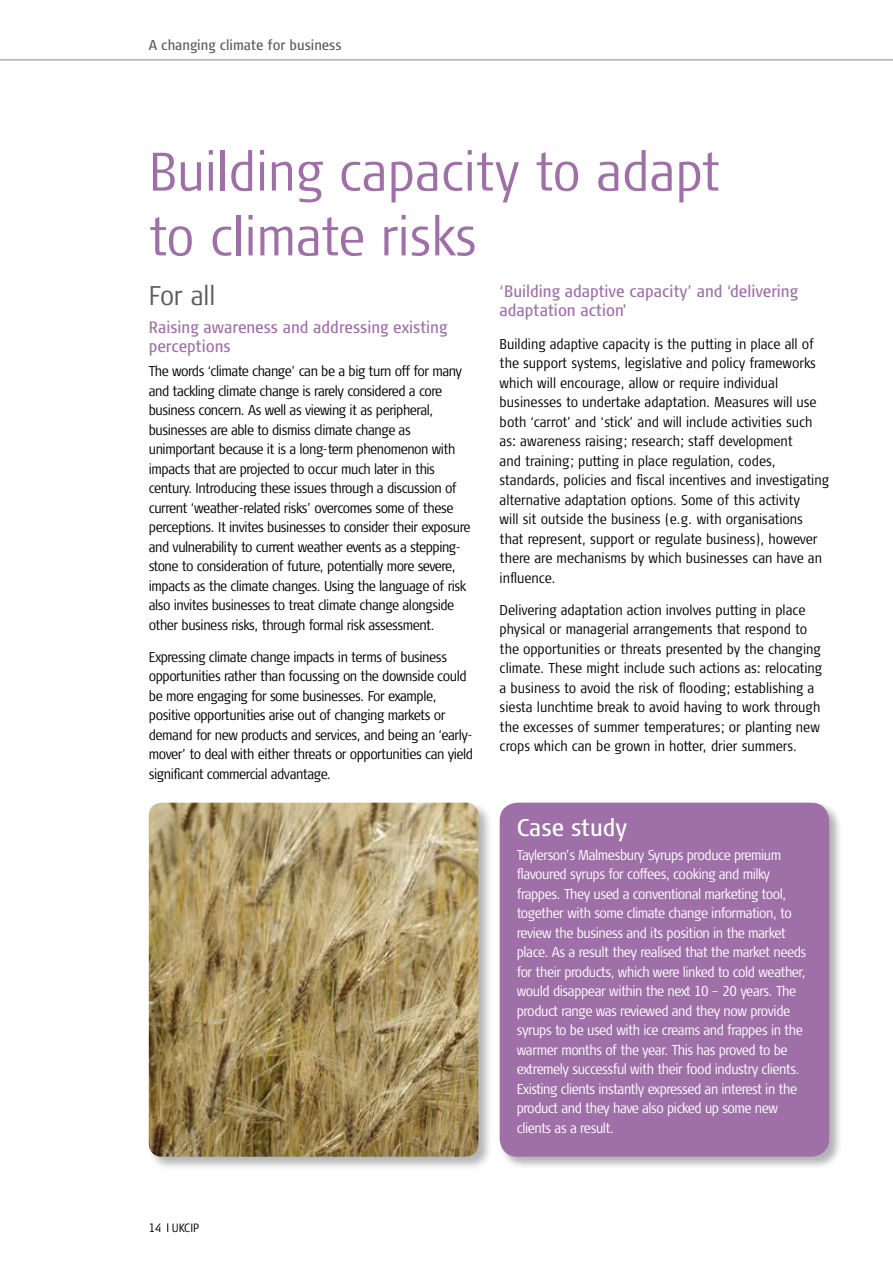
<style>
.page{position:relative;width:893px;height:1263px;background:#fff}
.page>*{position:absolute;margin:0;border:0;box-sizing:border-box;transform-origin:0 0}
.t1{font:300 54px/64.8px "Signa Cond Column";color:#9e70a7}
.t2{font:300 27px "Signa Cond Column";letter-spacing:-.005em;color:#5c5b60}
.t3{font:24px "Signa Cond Column";color:#fff}
.t4{font:16.5px/19.5px "Signa Cond Column";color:#9e70a7}
.t5{font:300 14.25px/19.5px "Signa Cond Column";letter-spacing:-.03em;color:#000}
.t6{font:300 14.25px/19.5px "Signa Cond Column";color:#000}
.t7{font:300 14.25px/19.5px "Signa Cond Column";letter-spacing:-.03em;color:#fff}
.t8{font:14.25px "Signa Cond Column";color:#5c5b60}
.t9{font:300 12px "Signa Cond Column";color:#000}
</style>
<div class="page">
<hr style="left:0;top:60px;width:893px;height:1px;background:#9e70a7">
<div style="left:498px;top:801px;width:344px;height:368px;background:#000;opacity:.3"></div>
<div style="left:500px;top:803px;width:329px;height:354px;background:#9e70a7;border-radius:18px"></div>
<div style="left:147px;top:801px;width:346px;height:370px;background:#000;opacity:.3"></div>
<img style="left:149px;top:803px;width:329px;height:354px">
<p class="t8" style="left:149px;top:37px;width:194px">A changing climate for business</p>
<h1 class="t1" style="left:149px;top:140px;width:573px">Building capacity to adapt to climate risks</h1>
<h2 class="t2" style="left:149px;top:280px;width:68px">For all</h2>
<p class="t4" style="left:149px;top:318px;width:300px">Raising awareness and addressing existing perceptions</p>
<p class="t5" style="left:149px;top:362px;width:323px">The words ‘climate change’ can be a big turn off for many and tackling climate change is rarely considered a core business concern. As well as viewing it as peripheral, businesses are able to dismiss climate change as unimportant because it is a long-term phenomenon with impacts that are projected to occur much later in this century. Introducing these issues through a discussion of current ‘weather-related risks’ overcomes some of these perceptions. It invites businesses to consider their exposure and vulnerability to current weather events as a stepping&shy;stone to consideration of future, potentially more severe, impacts as the climate changes. Using the language of risk also invites businesses to treat climate change alongside other business risks, through formal risk assessment.</p>
<p class="t5" style="left:149px;top:647px;width:326px">Expressing climate change impacts in terms of business opportunities rather than focussing on the downside could be more engaging for some businesses. For example, positive opportunities arise out of changing markets or demand for new products and services, and being an ‘early&shy;mover’ to deal with either threats or opportunities can yield significant commercial advantage.</p>
<p class="t4" style="left:500px;top:281px;width:300px">‘Building adaptive capacity’ and ‘delivering adaptation action’</p>
<p class="t6" style="left:500px;top:334px;width:331px">Building adaptive capacity is the putting in place all of the support systems, legislative and policy frameworks which will encourage, allow or require individual businesses to undertake adaptation. Measures will use both ‘carrot’ and ‘stick’ and will include activities such as: awareness raising; research; staff development<br>and training; putting in place regulation, codes, standards, policies and fiscal incentives and investigating alternative adaptation options. Some of this activity<br>will sit outside the business (e.g. with organisations that represent, support or regulate business), however there are mechanisms by which businesses can have an influence.</p>
<p class="t6" style="left:500px;top:600px;width:324px">Delivering adaptation action involves putting in place physical or managerial arrangements that respond to the opportunities or threats presented by the changing climate. These might include such actions as: relocating a business to avoid the risk of flooding; establishing a siesta lunchtime break to avoid having to work through the excesses of summer temperatures; or planting new crops which can be grown in hotter, drier summers.</p>
<h3 class="t3" style="left:517px;top:814px;width:112px">Case study</h3>
<p class="t7" style="left:517px;top:845px;width:291px">Taylerson’s Malmesbury Syrups produce premium flavoured syrups for coffees, cooking and milky frappes. They used a conventional marketing tool, together with some climate change information, to review the business and its position in the market place. As a result they realised that the market needs for their products, which were linked to cold weather, would disappear within the next 10 – 20 years. The product range was reviewed and they now provide syrups to be used with ice creams and frappes in the warmer months of the year. This has proved to be extremely successful with their food industry clients.<br>Existing clients instantly expressed an interest in the product and they have also picked up some new clients as a result.</p>
<p class="t9" style="left:149px;top:1221px;width:52px">14 UKCIP</p>
</div>
